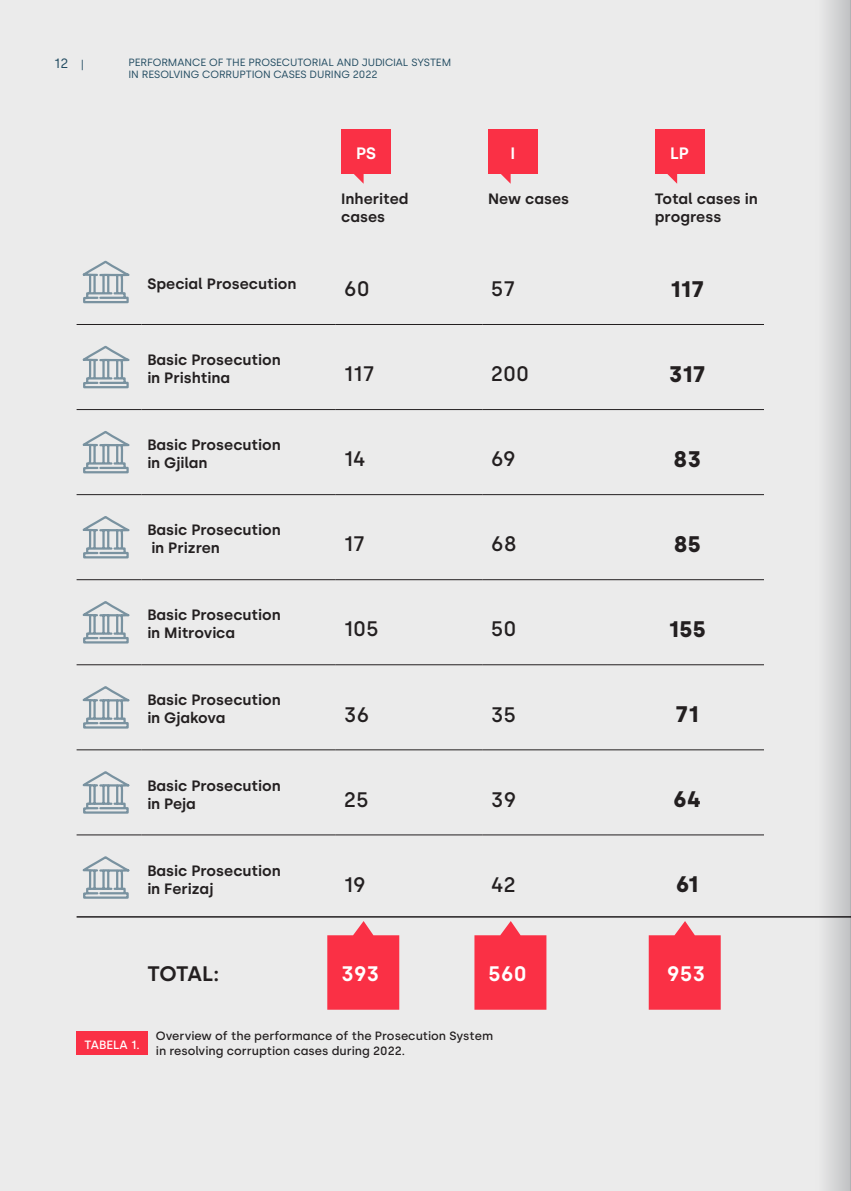
<style>
.page{position:relative;width:851px;height:1191px;background:#fff}
.page>*{position:absolute;margin:0;border:0;box-sizing:border-box;transform-origin:0 0}
.t1{font:700 22.5px "Silka";color:#231f20}
.t2{font:500 21px "Silka";color:#231f20}
.t3{font:600 21px "Silka";color:#fff}
.t4{font:600 21px "Silka";letter-spacing:-.02em;color:#231f20}
.t5{font:600 16.5px "Silka";color:#fff}
.t6{font:600 15px/18px "Silka";color:#231f20}
.t7{font:13.5px "Silka";color:#204a60}
.t8{font:500 12px/14.2px "Silka";color:#231f20}
.t9{font:500 12px "Silka";color:#fff}
.t10{font:10.5px/12.6px "Silka";letter-spacing:-.005em;color:#204a60}
.s1{font-size:10.5px}
</style>
<div class="page">
<div style="left:0;top:0;width:850px;height:1191px;background:#ebebeb"></div>
<svg style="left:327px;top:921px;width:72px;height:88px;background:#f74a5c"></svg>
<svg style="left:474px;top:921px;width:72px;height:88px;background:#f74b5d"></svg>
<svg style="left:648px;top:921px;width:72px;height:88px;background:#f74b5d"></svg>
<hr style="left:77px;top:409px;width:64px;height:1px;background:#231f20">
<hr style="left:141px;top:409px;width:194px;height:1px;background:#231f20">
<hr style="left:335px;top:409px;width:147px;height:1px;background:#231f20">
<hr style="left:482px;top:409px;width:126px;height:1px;background:#231f20">
<hr style="left:608px;top:409px;width:155px;height:1px;background:#231f20">
<hr style="left:77px;top:494px;width:64px;height:1px;background:#231f20">
<hr style="left:141px;top:494px;width:194px;height:1px;background:#231f20">
<hr style="left:335px;top:494px;width:147px;height:1px;background:#231f20">
<hr style="left:482px;top:494px;width:126px;height:1px;background:#231f20">
<hr style="left:608px;top:494px;width:155px;height:1px;background:#231f20">
<hr style="left:77px;top:579px;width:64px;height:1px;background:#231f20">
<hr style="left:141px;top:579px;width:194px;height:1px;background:#231f20">
<hr style="left:335px;top:579px;width:147px;height:1px;background:#231f20">
<hr style="left:482px;top:579px;width:126px;height:1px;background:#231f20">
<hr style="left:608px;top:579px;width:155px;height:1px;background:#231f20">
<hr style="left:77px;top:664px;width:64px;height:1px;background:#231f20">
<hr style="left:141px;top:664px;width:194px;height:1px;background:#231f20">
<hr style="left:335px;top:664px;width:147px;height:1px;background:#231f20">
<hr style="left:482px;top:664px;width:126px;height:1px;background:#231f20">
<hr style="left:608px;top:664px;width:155px;height:1px;background:#231f20">
<hr style="left:77px;top:749px;width:64px;height:1px;background:#231f20">
<hr style="left:141px;top:749px;width:194px;height:1px;background:#231f20">
<hr style="left:335px;top:749px;width:147px;height:1px;background:#231f20">
<hr style="left:482px;top:749px;width:126px;height:1px;background:#231f20">
<hr style="left:608px;top:749px;width:155px;height:1px;background:#231f20">
<hr style="left:77px;top:834px;width:64px;height:1px;background:#231f20">
<hr style="left:141px;top:834px;width:194px;height:1px;background:#231f20">
<hr style="left:335px;top:834px;width:147px;height:1px;background:#231f20">
<hr style="left:482px;top:834px;width:126px;height:1px;background:#231f20">
<hr style="left:608px;top:834px;width:155px;height:1px;background:#231f20">
<hr style="left:77px;top:324px;width:64px;height:1px;background:#231f20">
<hr style="left:141px;top:324px;width:194px;height:1px;background:#231f20">
<hr style="left:335px;top:324px;width:147px;height:1px;background:#231f20">
<hr style="left:482px;top:324px;width:126px;height:1px;background:#231f20">
<hr style="left:608px;top:324px;width:155px;height:1px;background:#231f20">
<div style="left:341px;top:129px;width:50px;height:44px;background:#fa3045"></div>
<svg style="left:349px;top:173px;width:14px;height:10px"></svg>
<div style="left:488px;top:129px;width:49px;height:44px;background:#fa3045"></div>
<svg style="left:496px;top:173px;width:14px;height:10px"></svg>
<div style="left:654px;top:129px;width:50px;height:44px;background:#fa3045"></div>
<svg style="left:662px;top:173px;width:15px;height:11px"></svg>
<svg style="left:82px;top:260px;width:48px;height:44px"></svg>
<svg style="left:82px;top:345px;width:48px;height:44px"></svg>
<svg style="left:82px;top:431px;width:48px;height:43px"></svg>
<svg style="left:82px;top:516px;width:48px;height:43px"></svg>
<svg style="left:82px;top:601px;width:48px;height:43px"></svg>
<svg style="left:82px;top:686px;width:48px;height:43px"></svg>
<svg style="left:82px;top:771px;width:48px;height:43px"></svg>
<svg style="left:82px;top:856px;width:48px;height:43px"></svg>
<div style="left:77px;top:1031px;width:71px;height:24px;background:#fa3045"></div>
<hr style="left:77px;top:916px;width:773px;height:1px;background:#231f20">
<div style="left:814px;top:0;width:36px;height:1191px;background:linear-gradient(to right,#eee,#c3c4c5)"></div>
<hr style="left:850px;top:0;width:1px;height:1191px;background:#bcbdc0">
<p class="t7" style="left:54px;top:56px;width:31px">12 <span class="s1">|</span></p>
<p class="t10" style="left:128px;top:56px;width:324px">PERFORMANCE OF THE PROSECUTORIAL AND JUDICIAL SYSTEM<br>IN RESOLVING CORRUPTION CASES DURING 2022</p>
<p class="t5" style="left:356px;top:143px;width:21px">PS</p>
<p class="t6" style="left:341px;top:190px;width:69px">Inherited cases</p>
<p class="t5" style="left:510px;top:143px;width:6px">I</p>
<p class="t6" style="left:488px;top:190px;width:82px">New cases</p>
<p class="t5" style="left:670px;top:143px;width:20px">LP</p>
<p class="t6" style="left:654px;top:190px;width:104px">Total cases in progress</p>
<p class="t6" style="left:147px;top:275px;width:150px">Special Prosecution</p>
<h2 class="t2" style="left:343px;top:276px;width:28px">60</h2>
<h2 class="t2" style="left:490px;top:276px;width:26px">57</h2>
<h1 class="t1" style="left:670px;top:276px;width:35px">117</h1>
<p class="t6" style="left:147px;top:351px;width:135px">Basic Prosecution in Prishtina</p>
<p class="t6" style="left:147px;top:436px;width:135px">Basic Prosecution in Gjilan</p>
<p class="t6" style="left:147px;top:521px;width:135px">Basic Prosecution in Prizren</p>
<p class="t6" style="left:147px;top:606px;width:135px">Basic Prosecution in Mitrovica</p>
<p class="t6" style="left:147px;top:691px;width:135px">Basic Prosecution in Gjakova</p>
<p class="t6" style="left:147px;top:776px;width:135px">Basic Prosecution in Peja</p>
<p class="t6" style="left:147px;top:861px;width:135px">Basic Prosecution in Ferizaj</p>
<h2 class="t2" style="left:343px;top:361px;width:32px">117</h2>
<h2 class="t2" style="left:490px;top:361px;width:40px">200</h2>
<h1 class="t1" style="left:668px;top:361px;width:38px">317</h1>
<h2 class="t2" style="left:343px;top:446px;width:24px">14</h2>
<h2 class="t2" style="left:490px;top:446px;width:27px">69</h2>
<h1 class="t1" style="left:673px;top:446px;width:29px">83</h1>
<h2 class="t2" style="left:343px;top:531px;width:23px">17</h2>
<h2 class="t2" style="left:490px;top:531px;width:28px">68</h2>
<h1 class="t1" style="left:673px;top:531px;width:29px">85</h1>
<h2 class="t2" style="left:343px;top:616px;width:37px">105</h2>
<h2 class="t2" style="left:490px;top:616px;width:27px">50</h2>
<h1 class="t1" style="left:668px;top:616px;width:39px">155</h1>
<h2 class="t2" style="left:343px;top:701px;width:27px">36</h2>
<h2 class="t2" style="left:490px;top:701px;width:27px">35</h2>
<h1 class="t1" style="left:675px;top:701px;width:25px">71</h1>
<h2 class="t2" style="left:343px;top:786px;width:26px">25</h2>
<h2 class="t2" style="left:490px;top:786px;width:27px">39</h2>
<h1 class="t1" style="left:673px;top:786px;width:30px">64</h1>
<h2 class="t2" style="left:343px;top:872px;width:24px">19</h2>
<h2 class="t2" style="left:490px;top:872px;width:26px">42</h2>
<h1 class="t1" style="left:675px;top:871px;width:24px">61</h1>
<h2 class="t4" style="left:147px;top:961px;width:73px">TOTAL:</h2>
<h2 class="t3" style="left:341px;top:961px;width:39px">393</h2>
<h2 class="t3" style="left:488px;top:961px;width:40px">560</h2>
<h2 class="t3" style="left:666px;top:961px;width:40px">953</h2>
<p class="t9" style="left:84px;top:1037px;width:57px">TABELA 1.</p>
<p class="t8" style="left:156px;top:1029px;width:339px">Overview of the performance of the Prosecution System in resolving corruption cases during 2022.</p>
</div>
